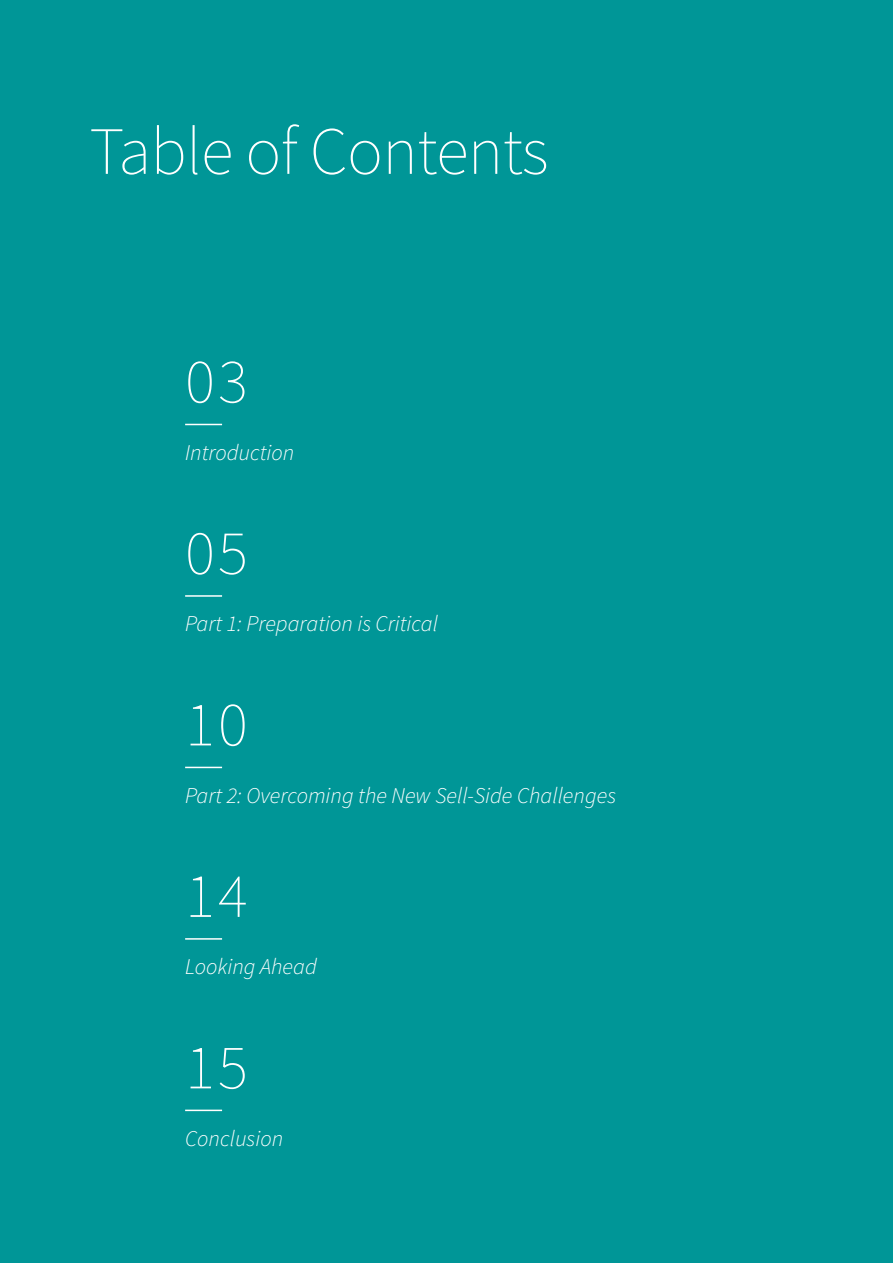
<style>
.page{position:relative;width:893px;height:1263px;background:#009697}
.page>*{position:absolute;margin:0;border:0;box-sizing:border-box;transform-origin:0 0}
.t1{font:200 67.5px "Source Sans Pro";letter-spacing:-.01em;color:#fff}
.t2{font:200 63px "Source Sans Pro";letter-spacing:.05em;color:#fff}
.t3{font:italic 300 22.5px "Source Sans Pro";color:#fff}
</style>
<div class="page">
<hr style="left:185px;top:424px;width:37px;height:1px;background:#fff">
<hr style="left:185px;top:595px;width:37px;height:2px;background:#fff">
<hr style="left:185px;top:767px;width:37px;height:1px;background:#fff">
<hr style="left:185px;top:938px;width:37px;height:2px;background:#fff">
<hr style="left:185px;top:1109px;width:37px;height:2px;background:#fff">
<h1 class="t1" style="left:89px;top:111px;width:461px">Table of Contents</h1>
<h2 class="t2" style="left:185px;top:343px;width:64px">03</h2>
<p class="t3" style="left:185px;top:438px;width:111px">Introduction</p>
<h2 class="t2" style="left:185px;top:515px;width:64px">05</h2>
<p class="t3" style="left:185px;top:610px;width:254px">Part 1: Preparation is Critical</p>
<h2 class="t2" style="left:185px;top:686px;width:64px">10</h2>
<p class="t3" style="left:185px;top:781px;width:432px">Part 2: Overcoming the New Sell-Side Challenges</p>
<h2 class="t2" style="left:185px;top:858px;width:64px">14</h2>
<p class="t3" style="left:185px;top:953px;width:133px">Looking Ahead</p>
<h2 class="t2" style="left:185px;top:1029px;width:64px">15</h2>
<p class="t3" style="left:185px;top:1124px;width:100px">Conclusion</p>
</div>
